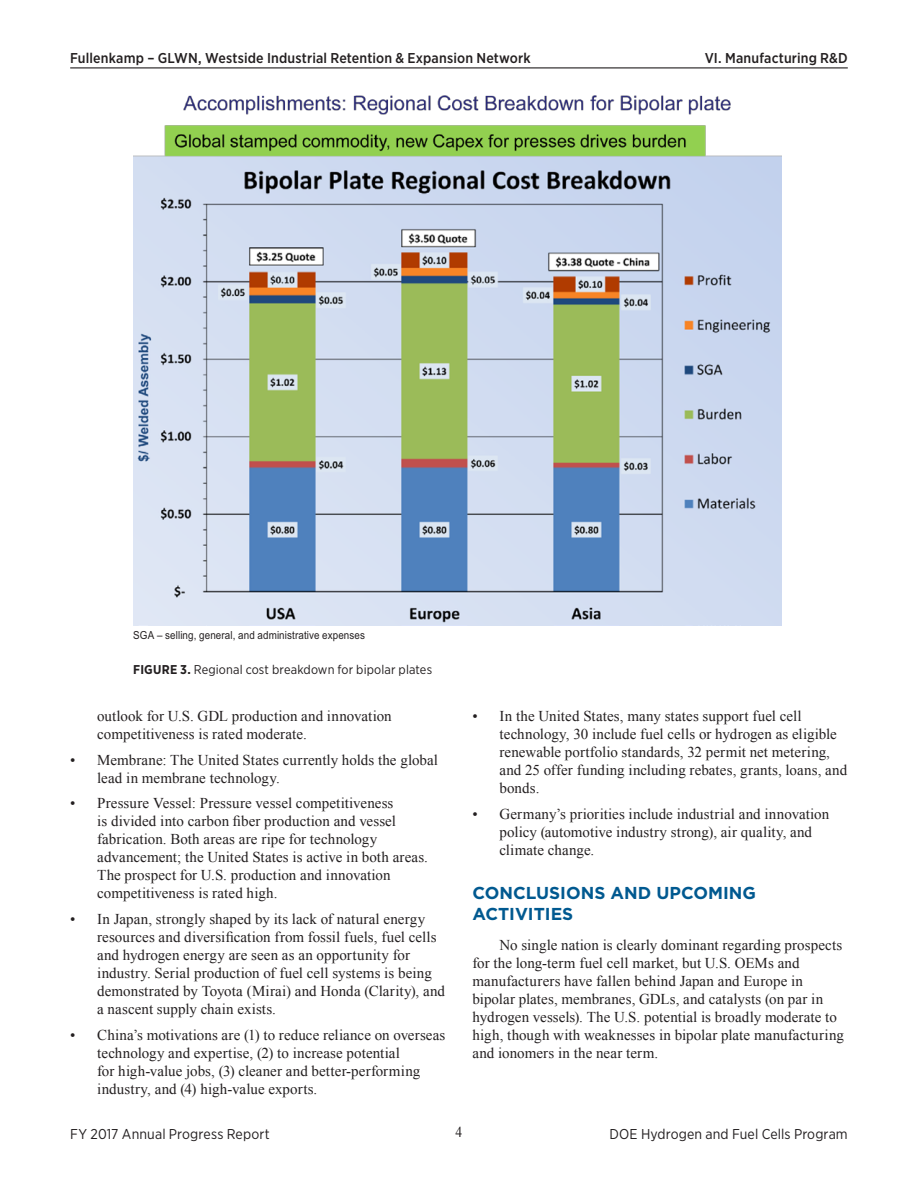
<style>
.page{position:relative;width:918px;height:1188px;background:#fff}
.page>*{position:absolute;margin:0;border:0;box-sizing:border-box;transform-origin:0 0}
._1_Object_Head_Blue{font:700 17.25px/20.7px "Gotham";color:#005990}
._1_Body_text{font:15px/18px "Times New Roman";letter-spacing:.005em;color:#231f20}
._1_Body_text-2{font:15px "Times New Roman";letter-spacing:.005em;color:#231f20;scale:.9 1}
.t1{font:500 14.25px "Gotham Narrow";letter-spacing:.01em;color:#231f20}
.t2{font:14.25px "Gotham Narrow";letter-spacing:.01em;color:#231f20}
._1_FigureTitle{font:12.75px "Gotham Narrow";letter-spacing:.01em;color:#231f20}
._1_Table_Footer{font:11.1px "Arial Narrow MT Pro";letter-spacing:.01em;color:#231f20;scale:1.08 1}
.s1{font-weight:700}
</style>
<div class="page">
<hr style="left:70px;top:67px;width:778px;height:1px;background:#231f20">
<img style="left:133px;top:95px;width:648px;height:530px">
<p class="t1" style="left:70px;top:49px;width:462px">Fullenkamp – GLWN, Westside Industrial Retention &amp; Expansion Network</p>
<p class="t1" style="left:705px;top:49px;width:145px">VI. Manufacturing R&amp;D</p>
<p class="_1_Table_Footer" style="left:133px;top:628px;width:216px">SGA – selling, general, and administrative expenses</p>
<p class="_1_FigureTitle" style="left:133px;top:662px;width:301px"><span class="s1">FIGURE 3.</span> Regional cost breakdown for bipolar plates</p>
<p class="_1_Body_text" style="left:97px;top:707px;width:296px">outlook for U.S. GDL production and innovation competitiveness is rated moderate.</p>
<p class="_1_Body_text" style="left:97px;top:751px;width:342px;text-indent:-27px">• Membrane: The United States currently holds the global lead in membrane technology.</p>
<p class="_1_Body_text" style="left:97px;top:794px;width:332px;text-indent:-27px">• Pressure Vessel: Pressure vessel competitiveness<br>is divided into carbon fiber production and vessel fabrication. Both areas are ripe for technology advancement; the United States is active in both areas.<br>The prospect for U.S. production and innovation competitiveness is rated high.</p>
<p class="_1_Body_text" style="left:97px;top:910px;width:349px;text-indent:-27px">• In Japan, strongly shaped by its lack of natural energy resources and diversification from fossil fuels, fuel cells and hydrogen energy are seen as an opportunity for industry. Serial production of fuel cell systems is being demonstrated by Toyota (Mirai) and Honda (Clarity), and a nascent supply chain exists.</p>
<p class="_1_Body_text" style="left:97px;top:1025px;width:350px;text-indent:-27px">• China’s motivations are (1) to reduce reliance on overseas technology and expertise, (2) to increase potential<br>for high-value jobs, (3) cleaner and better-performing industry, and (4) high-value exports.</p>
<p class="_1_Body_text" style="left:500px;top:707px;width:349px;text-indent:-27px">• In the United States, many states support fuel cell technology, 30 include fuel cells or hydrogen as eligible renewable portfolio standards, 32 permit net metering, and 25 offer funding including rebates, grants, loans, and bonds.</p>
<p class="_1_Body_text" style="left:500px;top:805px;width:331px;text-indent:-27px">• Germany’s priorities include industrial and innovation policy (automotive industry strong), air quality, and climate change.</p>
<p class="_1_Object_Head_Blue" style="left:472px;top:883px;width:285px">CONCLUSIONS AND UPCOMING<br>ACTIVITIES</p>
<p class="_1_Body_text" style="left:472px;top:936px;width:373px;text-indent:27px">No single nation is clearly dominant regarding prospects for the long-term fuel cell market, but U.S. OEMs and manufacturers have fallen behind Japan and Europe in bipolar plates, membranes, GDLs, and catalysts (on par in hydrogen vessels). The U.S. potential is broadly moderate to high, though with weaknesses in bipolar plate manufacturing and ionomers in the near term.</p>
<p class="t2" style="left:70px;top:1125px;width:201px">FY 2017 Annual Progress Report</p>
<p class="_1_Body_text-2" style="left:456px;top:1122px;width:9px">4</p>
<p class="t2" style="left:610px;top:1125px;width:240px">DOE Hydrogen and Fuel Cells Program</p>
</div>
